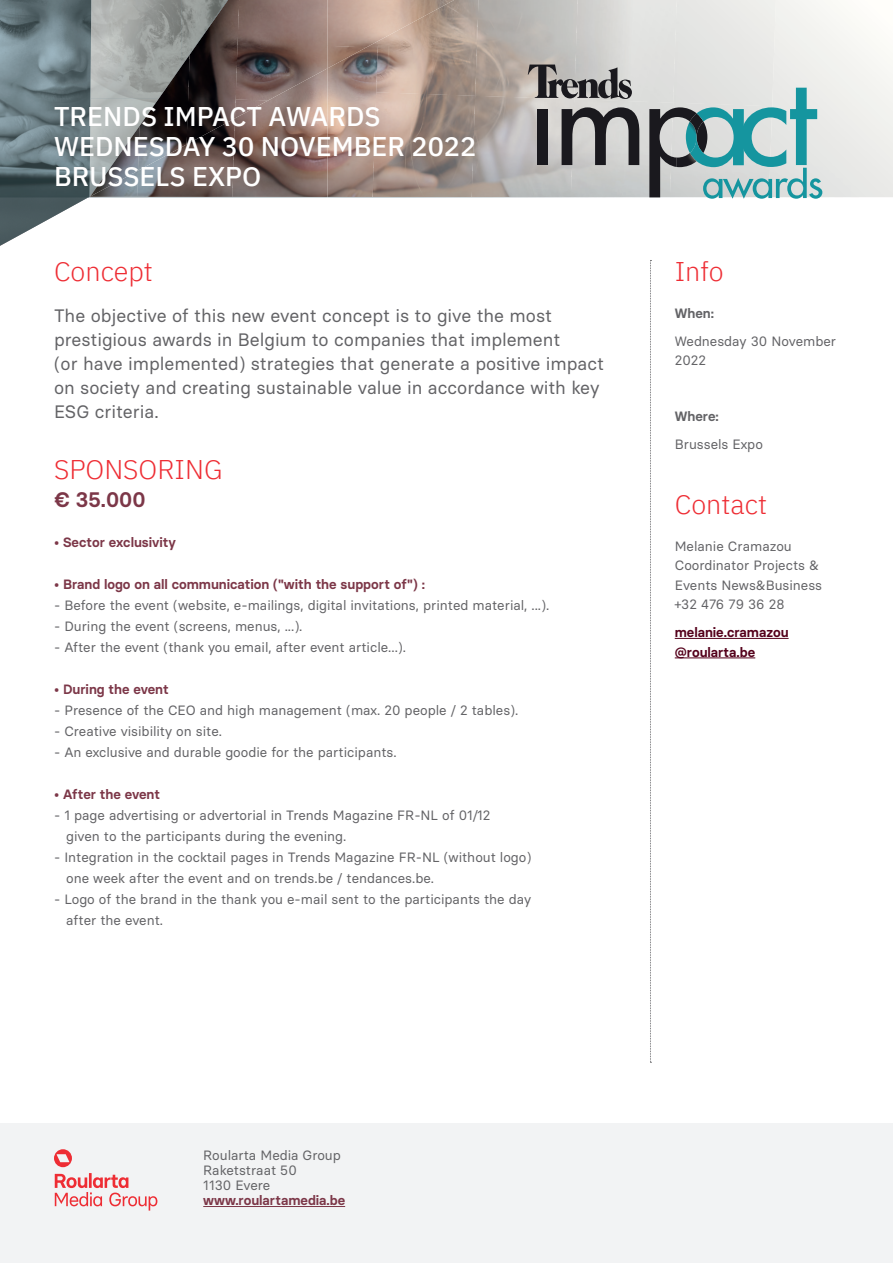
<style>
.page{position:relative;width:893px;height:1263px;background:#fff}
.page>*{position:absolute;margin:0;border:0;box-sizing:border-box;transform-origin:0 0}
.t1{font:500 27px/30px "IBM Plex Sans";color:#fff}
.t2{font:300 27px "IBM Plex Sans";color:#ee2d34}
.t3{font:600 21px "Basier Square";color:#7c3748}
.t4{font:18px/24px "Basier Square";color:#636366}
.t5{font:13.5px/19.5px "Basier Square";color:#636366}
.t6{font:600 13.5px "Basier Square";color:#7c3748}
.t7{font:600 13.5px/19.5px "Basier Square";color:#54001b}
.t8{font:600 13.5px "Basier Square";color:#636366}
</style>
<div class="page">
<img style="left:479px;top:0;width:99px;height:96px">
<img style="left:376px;top:0;width:103px;height:96px">
<img style="left:328px;top:41px;width:50px;height:156px">
<img style="left:574px;top:99px;width:75px;height:98px">
<img style="left:475px;top:96px;width:99px;height:101px">
<img style="left:372px;top:92px;width:103px;height:105px">
<img style="left:239px;top:0;width:89px;height:68px">
<img style="left:228px;top:0;width:11px;height:118px">
<img style="left:232px;top:68px;width:96px;height:129px">
<img style="left:227px;top:118px;width:8px;height:79px">
<img style="left:125px;top:0;width:102px;height:198px">
<img style="left:0;top:0;width:87px;height:246px">
<img style="left:87px;top:0;width:3px;height:198px">
<svg style="left:88px;top:147px;width:37px;height:51px"></svg>
<img style="left:124px;top:148px;width:22px;height:34px">
<img style="left:90px;top:0;width:91px;height:98px">
<img style="left:90px;top:98px;width:69px;height:50px">
<img style="left:90px;top:147px;width:34px;height:50px">
<div style="left:0;top:1123px;width:893px;height:140px;background:#f2f3f4"></div>
<hr style="left:203px;top:1206px;width:142px;height:1px;background:#7c3748">
<svg style="left:650px;top:260px;width:1px;height:803px"></svg>
<svg style="left:55px;top:1173px;width:102px;height:37px"></svg>
<svg style="left:54px;top:1149px;width:18px;height:18px"></svg>
<hr style="left:675px;top:638px;width:114px;height:1px;background:#54001b">
<hr style="left:675px;top:657px;width:80px;height:1px;background:#54001b">
<div style="left:538px;top:109px;width:10px;height:56px;background:#1a191e"></div>
<svg style="left:562px;top:107px;width:77px;height:58px;background:#7a797a"></svg>
<svg style="left:528px;top:65px;width:104px;height:34px;background:#868484"></svg>
<svg style="left:649px;top:88px;width:173px;height:111px;background:#98b8ba"></svg>
<h1 class="t1" style="left:54px;top:99px;width:424px">TRENDS IMPACT AWARDS<br>WEDNESDAY 30 NOVEMBER 2022<br>BRUSSELS EXPO</h1>
<h1 class="t2" style="left:54px;top:251px;width:100px">Concept</h1>
<p class="t4" style="left:54px;top:304px;width:552px">The objective of this new event concept is to give the most prestigious awards in Belgium to companies that implement<br>(or have implemented) strategies that generate a positive impact on society and creating sustainable value in accordance with key ESG criteria.</p>
<h1 class="t2" style="left:54px;top:449px;width:170px">SPONSORING</h1>
<h2 class="t3" style="left:54px;top:486px;width:93px">€ 35.000</h2>
<p class="t6" style="left:54px;top:534px;width:123px">• Sector exclusivity</p>
<p class="t6" style="left:54px;top:576px;width:372px">• Brand logo on all communication ("with the support of") :</p>
<p class="t5" style="left:54px;top:595px;width:497px">- Before the event (website, e-mailings, digital invitations, printed material, ...).</p>
<p class="t5" style="left:54px;top:616px;width:250px">- During the event (screens, menus, ...).</p>
<p class="t5" style="left:54px;top:637px;width:353px">- After the event (thank you email, after event article...).</p>
<p class="t6" style="left:54px;top:681px;width:116px">• During the event</p>
<p class="t5" style="left:54px;top:700px;width:466px">- Presence of the CEO and high management (max. 20 people / 2 tables).</p>
<p class="t5" style="left:54px;top:721px;width:170px">- Creative visibility on site.</p>
<p class="t5" style="left:54px;top:742px;width:344px">- An exclusive and durable goodie for the participants.</p>
<p class="t6" style="left:54px;top:786px;width:108px">• After the event</p>
<p class="t5" style="left:66px;top:805px;width:426px;line-height:21px;text-indent:-12px">- 1 page advertising or advertorial in Trends Magazine FR-NL of 01/12 given to the participants during the evening.</p>
<p class="t5" style="left:66px;top:847px;width:467px;line-height:21px;text-indent:-12px">- Integration in the cocktail pages in Trends Magazine FR-NL (without logo) one week after the event and on trends.be / tendances.be.</p>
<p class="t5" style="left:66px;top:889px;width:466px;line-height:21px;text-indent:-12px">- Logo of the brand in the thank you e-mail sent to the participants the day after the event.</p>
<h1 class="t2" style="left:675px;top:251px;width:50px">Info</h1>
<p class="t8" style="left:675px;top:304px;width:41px">When:</p>
<p class="t5" style="left:675px;top:331px;width:163px">Wednesday 30 November<br>2022</p>
<p class="t8" style="left:675px;top:408px;width:46px">Where:</p>
<p class="t5" style="left:675px;top:434px;width:90px">Brussels Expo</p>
<h1 class="t2" style="left:675px;top:484px;width:94px">Contact</h1>
<p class="t5" style="left:675px;top:536px;width:149px">Melanie Cramazou<br>Coordinator Projects &amp;<br>Events News&amp;Business +32 476 79 36 28</p>
<p class="t7" style="left:675px;top:622px;width:115px">melanie.cramazou @roularta.be</p>
<p class="t5" style="left:203px;top:1148px;width:139px;line-height:15px">Roularta Media Group<br>Raketstraat 50<br>1130 Evere</p>
<p class="t6" style="left:203px;top:1192px;width:143px">www.roulartamedia.be</p>
</div>
